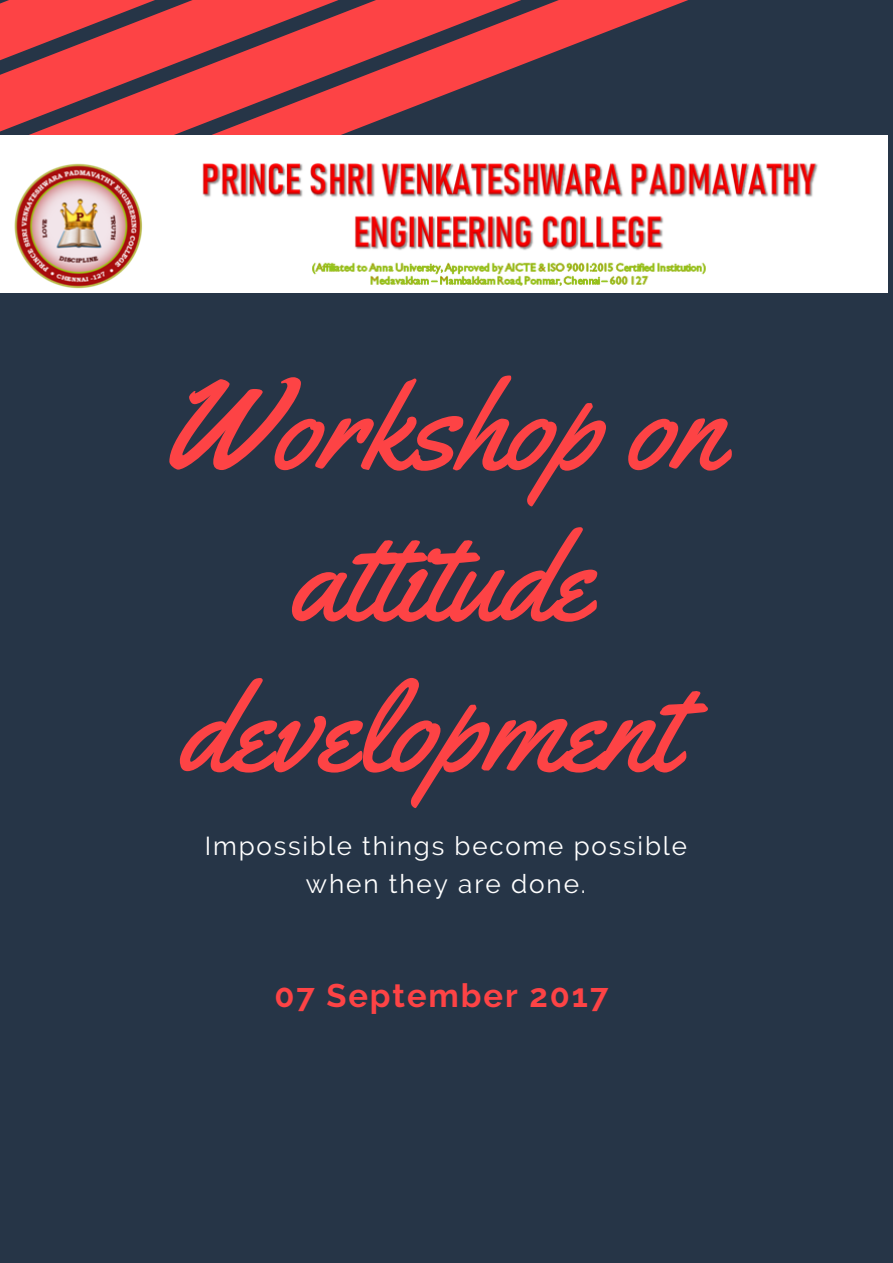
<style>
.page{position:relative;width:893px;height:1263px;background:#263547}
.page>*{position:absolute;margin:0;border:0;box-sizing:border-box;transform-origin:0 0}
.t1{font:125.85px/150.8px "Yellowtail";color:#fd4345;text-align:center}
.t2{font:700 32.62px "Raleway";letter-spacing:.06em;color:#fd4345}
.t3{font:26.17px "Raleway";letter-spacing:.07em;color:#fff}
.t4{font:25.88px "Raleway";letter-spacing:.07em;color:#fff}
</style>
<div class="page">
<svg style="left:0;top:102px;width:426px;height:33px;fill:#fd4345"></svg>
<svg style="left:0;top:31px;width:608px;height:71px;fill:#fd4345"></svg>
<svg style="left:0;top:0;width:688px;height:31px"></svg>
<img style="left:0;top:135px;width:888px;height:158px">
<p class="t1" style="left:160px;top:351px;width:563px">Workshop on at itude development</p>
<p class="t4" style="left:205px;top:831px;width:483px">Impossible things become possible</p>
<p class="t3" style="left:306px;top:868px;width:281px">when they are done.</p>
<p class="t2" style="left:274px;top:976px;width:335px">07 September 2017</p>
</div>
